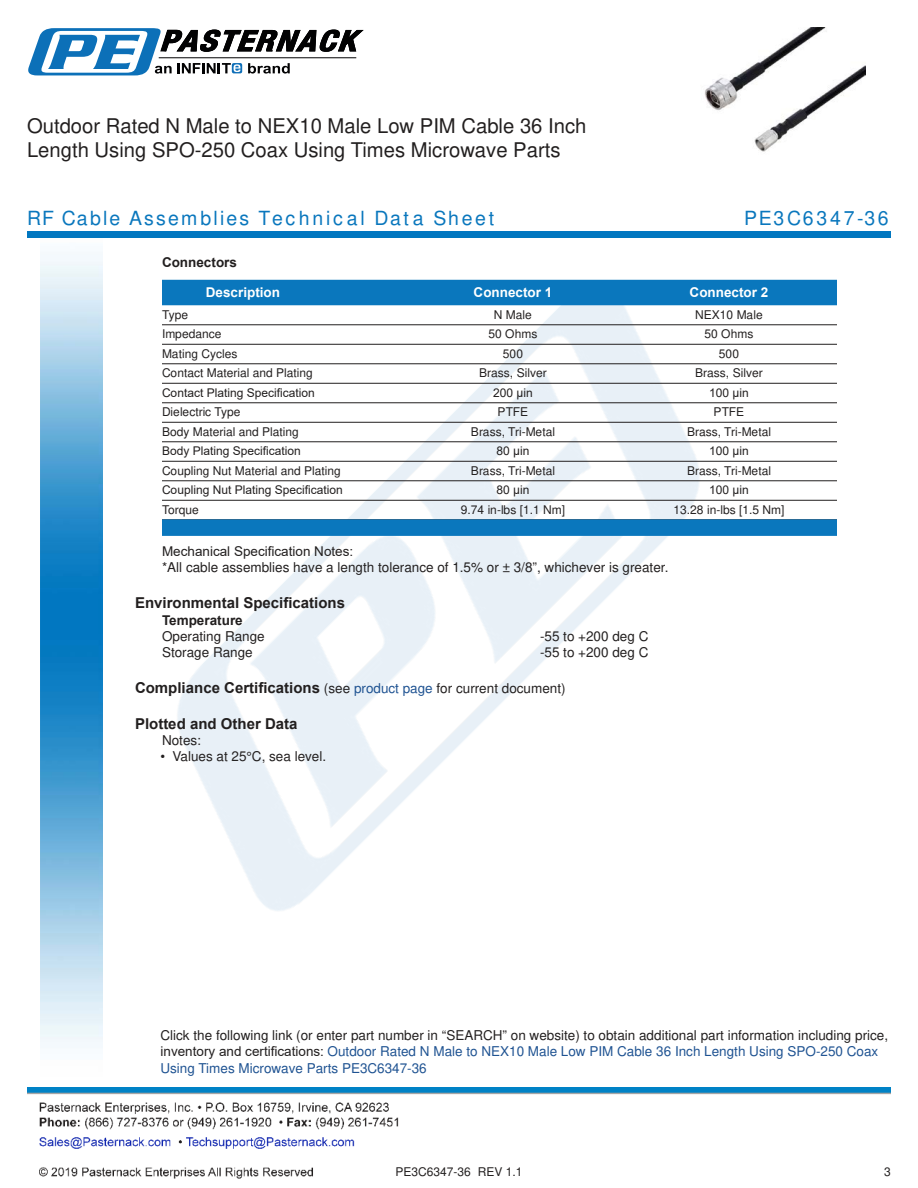
<style>
.page{position:relative;width:918px;height:1188px;background:#fff}
.page>*{position:absolute;margin:0;border:0;box-sizing:border-box;transform-origin:0 0}
.t1{font:20.25px/24.3px "Arial";color:#221f1f}
.t2{font:900 19.5px "Arial";letter-spacing:.12em;color:#0a77bd}
.t3{font:900 19.5px "Arial";letter-spacing:.14em;color:#0a77bd}
.t4{font:700 15px "Arial";color:#221f1f}
.t5{font:13.5px/16.2px "Arial";color:#221f1f}
.t6{font:700 13.5px "Arial";color:#fff}
.t7{font:700 13.5px "Arial";color:#221f1f}
.t8{font:12px "Arial";color:#221f1f}
.s1{font-weight:400;font-size:13.5px}
.s2{font-weight:400;font-size:13.5px;color:#1f5392}
.s3{color:#1f5392}
</style>
<div class="page">
<img style="left:39px;top:1102px;width:360px;height:77px">
<img style="left:102px;top:254px;width:719px;height:716px">
<img style="left:27px;top:1088px;width:864px;height:7px">
<img style="left:40px;top:237px;width:62px;height:811px">
<div style="left:27px;top:231px;width:864px;height:6px;background:#0177c0"></div>
<svg style="left:28px;top:28px;width:336px;height:47px"></svg>
<div style="left:162px;top:280px;width:675px;height:25px;background:#0a77bd"></div>
<hr style="left:162px;top:325px;width:675px;height:1px;background:#221f1f">
<hr style="left:162px;top:344px;width:675px;height:1px;background:#221f1f">
<hr style="left:162px;top:364px;width:675px;height:1px;background:#221f1f">
<hr style="left:162px;top:383px;width:675px;height:1px;background:#221f1f">
<hr style="left:162px;top:403px;width:675px;height:1px;background:#221f1f">
<hr style="left:162px;top:422px;width:675px;height:1px;background:#221f1f">
<hr style="left:162px;top:442px;width:675px;height:1px;background:#221f1f">
<hr style="left:162px;top:461px;width:675px;height:1px;background:#221f1f">
<hr style="left:162px;top:481px;width:675px;height:1px;background:#221f1f">
<hr style="left:162px;top:500px;width:675px;height:1px;background:#221f1f">
<div style="left:162px;top:519px;width:675px;height:17px;background:#0a77bd"></div>
<img style="left:704px;top:27px;width:162px;height:125px">
<h1 class="t1" style="left:27px;top:115px;width:561px">Outdoor Rated N Male to NEX10 Male Low PIM Cable 36 Inch<br>Length Using SPO-250 Coax Using Times Microwave Parts</h1>
<h2 class="t2" style="left:27px;top:207px;width:469px">RF Cable Assemblies Technical Data Sheet</h2>
<h2 class="t3" style="left:744px;top:207px;width:146px">PE3C6347-36</h2>
<p class="t7" style="left:162px;top:253px;width:77px">Connectors</p>
<p class="t6" style="left:206px;top:283px;width:76px">Description</p>
<p class="t6" style="left:474px;top:283px;width:80px">Connector 1</p>
<p class="t6" style="left:690px;top:283px;width:80px">Connector 2</p>
<p class="t8" style="left:162px;top:310px;width:28px">Type</p>
<p class="t8" style="left:494px;top:310px;width:40px">N Male</p>
<p class="t8" style="left:695px;top:310px;width:69px">NEX10 Male</p>
<p class="t8" style="left:162px;top:329px;width:61px">Impedance</p>
<p class="t8" style="left:489px;top:329px;width:50px">50 Ohms</p>
<p class="t8" style="left:705px;top:329px;width:50px">50 Ohms</p>
<p class="t8" style="left:162px;top:349px;width:77px">Mating Cycles</p>
<p class="t8" style="left:503px;top:349px;width:22px">500</p>
<p class="t8" style="left:719px;top:349px;width:22px">500</p>
<p class="t8" style="left:162px;top:368px;width:152px">Contact Material and Plating</p>
<p class="t8" style="left:479px;top:368px;width:69px">Brass, Silver</p>
<p class="t8" style="left:695px;top:368px;width:69px">Brass, Silver</p>
<p class="t8" style="left:162px;top:384px;width:154px">Contact Plating Speci昀椀cation</p>
<p class="t8" style="left:493px;top:384px;width:41px">200 µin</p>
<p class="t8" style="left:709px;top:384px;width:41px">100 µin</p>
<p class="t8" style="left:162px;top:407px;width:80px">Dielectric Type</p>
<p class="t8" style="left:498px;top:407px;width:32px">PTFE</p>
<p class="t8" style="left:714px;top:407px;width:32px">PTFE</p>
<p class="t8" style="left:162px;top:427px;width:138px">Body Material and Plating</p>
<p class="t8" style="left:471px;top:427px;width:86px">Brass, Tri-Metal</p>
<p class="t8" style="left:687px;top:427px;width:86px">Brass, Tri-Metal</p>
<p class="t8" style="left:162px;top:443px;width:140px">Body Plating Speci昀椀cation</p>
<p class="t8" style="left:497px;top:443px;width:34px">80 µin</p>
<p class="t8" style="left:709px;top:443px;width:41px">100 µin</p>
<p class="t8" style="left:162px;top:466px;width:180px">Coupling Nut Material and Plating</p>
<p class="t8" style="left:471px;top:466px;width:86px">Brass, Tri-Metal</p>
<p class="t8" style="left:687px;top:466px;width:86px">Brass, Tri-Metal</p>
<p class="t8" style="left:162px;top:482px;width:182px">Coupling Nut Plating Speci昀椀cation</p>
<p class="t8" style="left:497px;top:482px;width:34px">80 µin</p>
<p class="t8" style="left:709px;top:482px;width:41px">100 µin</p>
<p class="t8" style="left:162px;top:505px;width:38px">Torque</p>
<p class="t8" style="left:461px;top:505px;width:106px">9.74 in-lbs [1.1 Nm]</p>
<p class="t8" style="left:674px;top:505px;width:112px">13.28 in-lbs [1.5 Nm]</p>
<p class="t5" style="left:162px;top:543px;width:508px">Mechanical Speci昀椀cation Notes:<br>*All cable assemblies have a length tolerance of 1.5% or ± 3/8”, whichever is greater.</p>
<p class="t4" style="left:135px;top:593px;width:212px">Environmental Speci昀椀cations</p>
<p class="t7" style="left:162px;top:610px;width:82px">Temperature</p>
<p class="t5" style="left:162px;top:629px;width:104px">Operating Range</p>
<p class="t5" style="left:540px;top:629px;width:110px">-55 to +200 deg C</p>
<p class="t5" style="left:162px;top:645px;width:92px">Storage Range</p>
<p class="t5" style="left:540px;top:645px;width:110px">-55 to +200 deg C</p>
<p class="t4" style="left:135px;top:677px;width:432px">Compliance Certi昀椀cations <span class="s1">(see</span> <span class="s2">product page</span> <span class="s1">for current document)</span></p>
<p class="t4" style="left:135px;top:713px;width:164px">Plotted and Other Data</p>
<p class="t5" style="left:162px;top:734px;width:41px">Notes:</p>
<p class="t5" style="left:161px;top:750px;width:167px">• Values at 25°C, sea level.</p>
<p class="t5" style="left:160px;top:1029px;width:729px">Click the following link (or enter part number in “SEARCH” on website) to obtain additional part information including price, inventory and certi昀椀cations: <span class="s3">Outdoor Rated N Male to NEX10 Male Low PIM Cable 36 Inch Length Using SPO-250 Coax<br>Using Times Microwave Parts PE3C6347-36</span></p>
<p class="t8" style="left:396px;top:1167px;width:128px">PE3C6347-36 REV 1.1</p>
<p class="t8" style="left:884px;top:1167px;width:8px">3</p>
</div>
